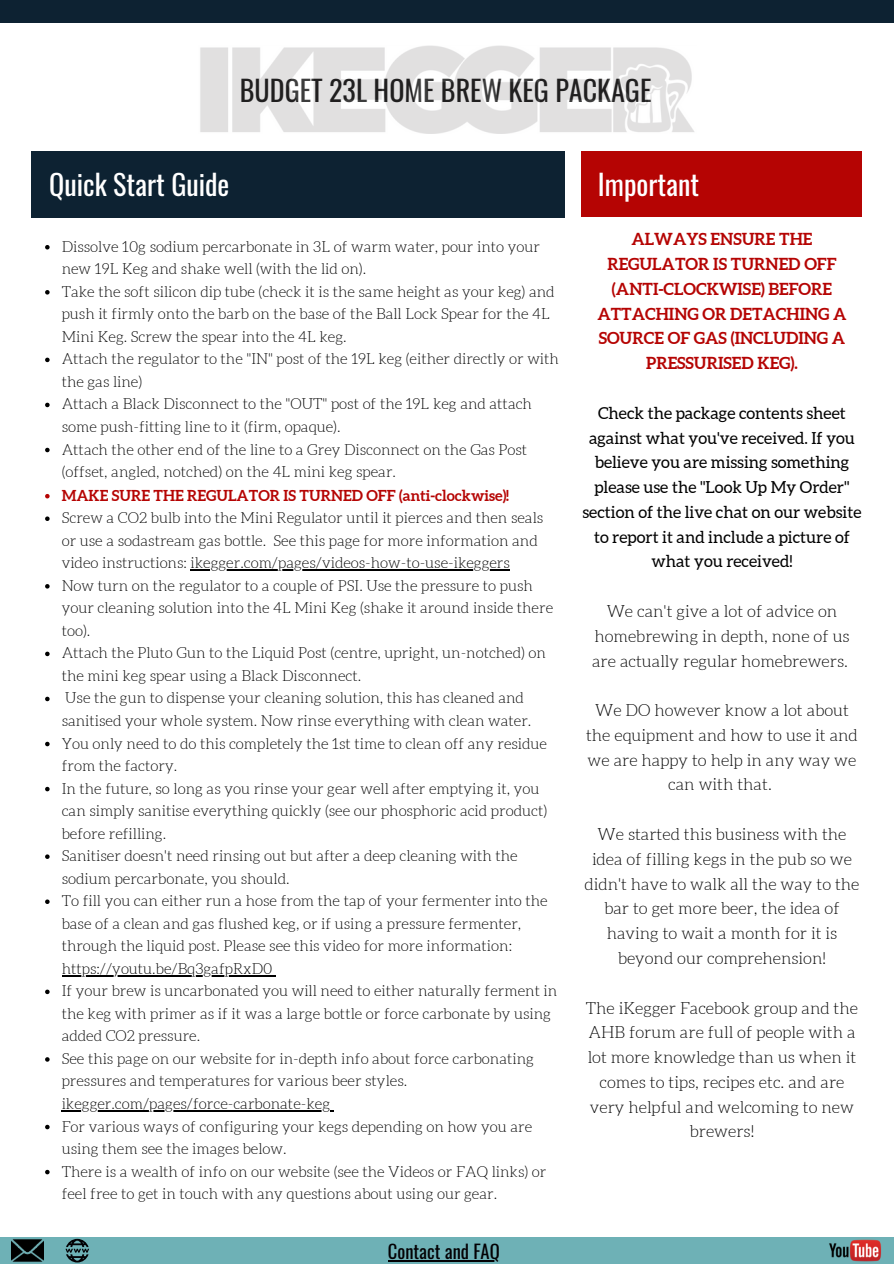
<style>
.page{position:relative;width:894px;height:1264px;background:#fff}
.page>*{position:absolute;margin:0;border:0;box-sizing:border-box;transform-origin:0 0}
.t1{font:28.05px "Oswald";color:#222}
.t2{font:28.05px "Oswald";color:#fff}
.t3{font:18.6px "Oswald";color:#030104}
.t4{font:300 16.5px/24.8px "Aleo";color:#000;text-align:center}
.t5{font:16.5px/24.8px "Aleo";color:#000;text-align:center}
.t6{font:700 16.5px/24.8px "Aleo";color:#b50403;text-align:center}
.t7{font:300 15px/22.5px "Aleo";color:#000}
.t8{font:700 15px "Aleo";color:#b50403}
</style>
<div class="page">
<div style="left:32px;top:151px;width:532px;height:67px;background:#0d2232"></div>
<div style="left:581px;top:151px;width:280px;height:65px;background:#b50403"></div>
<div style="left:0;top:0;width:893px;height:23px;background:#0d2232"></div>
<div style="left:0;top:1237px;width:893px;height:26px;background:#6eb1b6"></div>
<img style="left:829px;top:1239px;width:52px;height:23px">
<svg style="left:66px;top:1238px;width:23px;height:24px"></svg>
<img style="left:11px;top:1239px;width:33px;height:23px">
<hr style="left:388px;top:1260px;width:111px;height:1px;background:#030104">
<img style="left:200px;top:46px;width:494px;height:88px">
<svg style="left:45px;top:245px;width:5px;height:4px"></svg>
<svg style="left:45px;top:290px;width:5px;height:4px"></svg>
<svg style="left:45px;top:357px;width:5px;height:5px"></svg>
<svg style="left:45px;top:403px;width:5px;height:4px"></svg>
<svg style="left:45px;top:448px;width:5px;height:4px"></svg>
<svg style="left:45px;top:494px;width:5px;height:4px"></svg>
<svg style="left:45px;top:516px;width:5px;height:5px"></svg>
<hr style="left:190px;top:569px;width:320px;height:1px;background:#000">
<svg style="left:45px;top:584px;width:5px;height:4px"></svg>
<svg style="left:45px;top:651px;width:5px;height:5px"></svg>
<svg style="left:45px;top:696px;width:5px;height:5px"></svg>
<svg style="left:45px;top:741px;width:5px;height:5px"></svg>
<svg style="left:45px;top:786px;width:5px;height:5px"></svg>
<svg style="left:45px;top:854px;width:5px;height:5px"></svg>
<svg style="left:45px;top:899px;width:5px;height:5px"></svg>
<hr style="left:62px;top:974px;width:210px;height:2px;background:#000">
<svg style="left:45px;top:989px;width:5px;height:5px"></svg>
<svg style="left:45px;top:1057px;width:5px;height:4px"></svg>
<hr style="left:62px;top:1110px;width:268px;height:1px;background:#000">
<svg style="left:45px;top:1124px;width:5px;height:5px"></svg>
<svg style="left:45px;top:1169px;width:5px;height:5px"></svg>
<p class="t1" style="left:240px;top:68px;width:413px">BUDGET 23L HOME BREW KEG PACKAGE</p>
<p class="t2" style="left:49px;top:163px;width:182px">Quick Start Guide</p>
<p class="t2" style="left:597px;top:163px;width:103px">Important</p>
<p class="t7" style="left:62px;top:235px;width:479px">Dissolve 10g sodium percarbonate in 3L of warm water, pour into your new 19L Keg and shake well (with the lid on).</p>
<p class="t7" style="left:62px;top:280px;width:494px">Take the soft silicon dip tube (check it is the same height as your keg) and push it firmly onto the barb on the base of the Ball Lock Spear for the 4L<br>Mini Keg. Screw the spear into the 4L keg.</p>
<p class="t7" style="left:62px;top:348px;width:498px">Attach the regulator to the "IN" post of the 19L keg (either directly or with the gas line)</p>
<p class="t7" style="left:62px;top:393px;width:471px">Attach a Black Disconnect to the "OUT" post of the 19L keg and attach some push-fitting line to it (firm, opaque).</p>
<p class="t7" style="left:62px;top:438px;width:467px">Attach the other end of the line to a Grey Disconnect on the Gas Post (offset, angled, notched) on the 4L mini keg spear.</p>
<p class="t8" style="left:62px;top:486px;width:449px">MAKE SURE THE REGULATOR IS TURNED OFF (anti-clockwise)!</p>
<p class="t7" style="left:62px;top:507px;width:483px">Screw a CO2 bulb into the Mini Regulator until it pierces and then seals or use a sodastream gas bottle. See this page for more information and video instructions: ikegger.com/pages/videos-how-to-use-ikeggers</p>
<p class="t7" style="left:62px;top:574px;width:493px">Now turn on the regulator to a couple of PSI. Use the pressure to push your cleaning solution into the 4L Mini Keg (shake it around inside there too).</p>
<p class="t7" style="left:62px;top:642px;width:485px">Attach the Pluto Gun to the Liquid Post (centre, upright, un-notched) on the mini keg spear using a Black Disconnect.</p>
<p class="t7" style="left:62px;top:687px;width:471px">Use the gun to dispense your cleaning solution, this has cleaned and sanitised your whole system. Now rinse everything with clean water.</p>
<p class="t7" style="left:62px;top:732px;width:486px">You only need to do this completely the 1st time to clean off any residue from the factory.</p>
<p class="t7" style="left:62px;top:777px;width:487px">In the future, so long as you rinse your gear well after emptying it, you can simply sanitise everything quickly (see our phosphoric acid product) before refilling.</p>
<p class="t7" style="left:62px;top:844px;width:457px">Sanitiser doesn't need rinsing out but after a deep cleaning with the sodium percarbonate, you should.</p>
<p class="t7" style="left:62px;top:889px;width:487px">To fill you can either run a hose from the tap of your fermenter into the base of a clean and gas flushed keg, or if using a pressure fermenter, through the liquid post. Please see this video for more information: https://youtu.be/Bq3gafpRxD0</p>
<p class="t7" style="left:62px;top:979px;width:497px">If your brew is uncarbonated you will need to either naturally ferment in the keg with primer as if it was a large bottle or force carbonate by using added CO2 pressure.</p>
<p class="t7" style="left:62px;top:1047px;width:473px">See this page on our website for in-depth info about force carbonating pressures and temperatures for various beer styles. ikegger.com/pages/force-carbonate-keg</p>
<p class="t7" style="left:62px;top:1115px;width:472px">For various ways of configuring your kegs depending on how you are using them see the images below.</p>
<p class="t7" style="left:62px;top:1160px;width:486px">There is a wealth of info on our website (see the Videos or FAQ links) or feel free to get in touch with any questions about using our gear.</p>
<p class="t3" style="left:388px;top:1236px;width:113px">Contact and FAQ</p>
<p class="t6" style="left:597px;top:227px;width:251px">ALWAYS ENSURE THE<br>REGULATOR IS TURNED OFF (ANTI-CLOCKWISE) BEFORE<br>ATTACHING OR DETACHING A<br>SOURCE OF GAS (INCLUDING A<br>PRESSURISED KEG).</p>
<p class="t5" style="left:582px;top:400px;width:280px">Check the package contents sheet against what you've received. If you believe you are missing something please use the "Look Up My Order" section of the live chat on our website to report it and include a picture of what you received!</p>
<p class="t4" style="left:592px;top:599px;width:259px">We can't give a lot of advice on homebrewing in depth, none of us are actually regular homebrewers.</p>
<p class="t4" style="left:586px;top:698px;width:273px">We DO however know a lot about the equipment and how to use it and we are happy to help in any way we can with that.</p>
<p class="t4" style="left:584px;top:822px;width:276px">We started this business with the idea of filling kegs in the pub so we didn't have to walk all the way to the bar to get more beer, the idea of having to wait a month for it is beyond our comprehension!</p>
<p class="t4" style="left:585px;top:995px;width:273px">The iKegger Facebook group and the<br>AHB forum are full of people with a lot more knowledge than us when it comes to tips, recipes etc. and are very helpful and welcoming to new brewers!</p>
</div>
